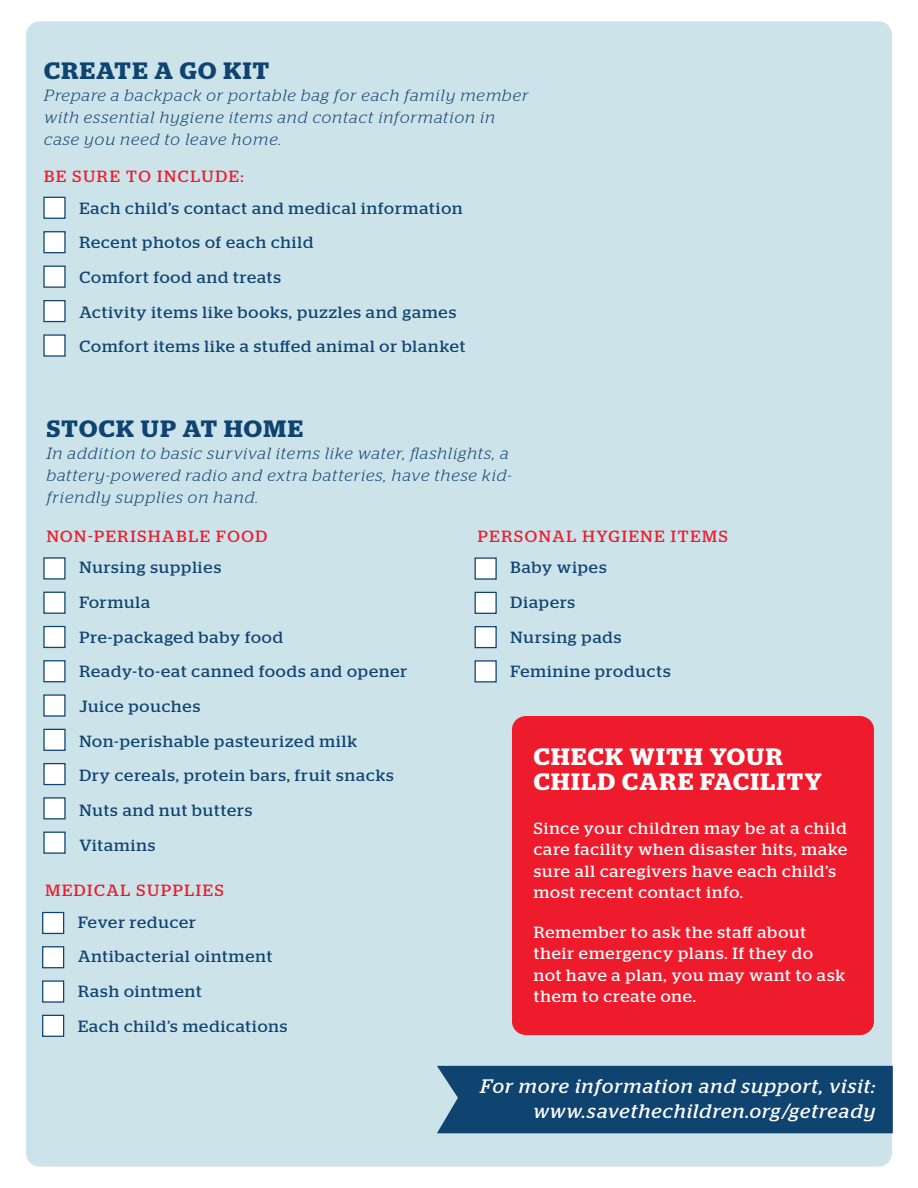
<style>
.page{position:relative;width:918px;height:1188px;background:#fff}
.page>*{position:absolute;margin:0;border:0;box-sizing:border-box;transform-origin:0 0}
.t1{font:600 23.7px/25.3px "Stag";letter-spacing:.06em;color:#fff;scale:1.06 1}
.t2{font:600 23.7px "Stag";letter-spacing:.06em;color:#0f4370;scale:1.06 1}
.t3{font:italic 19.5px/25px "Stag";letter-spacing:.06em;color:#fff;text-align:right;scale:1.06 1}
.t4{font:16.2px/34.7px "Stag";letter-spacing:.06em;color:#0f4370;scale:1.06 1}
.t5{font:italic 300 16.2px/22.2px "Stag";letter-spacing:.055em;color:#0f4370;scale:1.06 1}
.t6{font:16.2px/21.5px "Stag";letter-spacing:.055em;color:#fff;scale:1.06 1}
.t7{font:16.2px "Stag";letter-spacing:.1em;color:#ee1b2c;scale:1.06 1}
</style>
<div class="page">
<div style="left:26px;top:21px;width:866px;height:1146px;background:#cce3ea;border-radius:14px"></div>
<div style="left:44px;top:558px;width:21px;height:21px;background:#fff"></div>
<div style="left:44px;top:592px;width:21px;height:21px;background:#fff"></div>
<div style="left:43px;top:592px;width:23px;height:22px;border:1px solid #0f4370"></div>
<div style="left:44px;top:627px;width:21px;height:20px;background:#fff"></div>
<div style="left:43px;top:626px;width:23px;height:22px;border:1px solid #0f4370"></div>
<div style="left:44px;top:661px;width:21px;height:21px;background:#fff"></div>
<div style="left:43px;top:660px;width:23px;height:22px;border:1px solid #0f4370"></div>
<div style="left:44px;top:695px;width:21px;height:21px;background:#fff"></div>
<div style="left:44px;top:729px;width:21px;height:21px;background:#fff"></div>
<div style="left:43px;top:729px;width:23px;height:22px;border:1px solid #0f4370"></div>
<div style="left:44px;top:764px;width:21px;height:21px;background:#fff"></div>
<div style="left:43px;top:763px;width:23px;height:22px;border:1px solid #0f4370"></div>
<div style="left:44px;top:798px;width:21px;height:21px;background:#fff"></div>
<div style="left:43px;top:797px;width:23px;height:22px;border:1px solid #0f4370"></div>
<div style="left:44px;top:832px;width:21px;height:21px;background:#fff"></div>
<div style="left:43px;top:832px;width:23px;height:22px;border:1px solid #0f4370"></div>
<div style="left:44px;top:197px;width:21px;height:21px;background:#fff"></div>
<div style="left:43px;top:197px;width:23px;height:22px;border:1px solid #0f4370"></div>
<div style="left:44px;top:232px;width:21px;height:21px;background:#fff"></div>
<div style="left:43px;top:231px;width:23px;height:22px;border:1px solid #0f4370"></div>
<div style="left:44px;top:266px;width:21px;height:21px;background:#fff"></div>
<div style="left:43px;top:266px;width:23px;height:22px;border:1px solid #0f4370"></div>
<div style="left:44px;top:301px;width:21px;height:21px;background:#fff"></div>
<div style="left:43px;top:300px;width:23px;height:22px;border:1px solid #0f4370"></div>
<div style="left:44px;top:335px;width:21px;height:21px;background:#fff"></div>
<div style="left:43px;top:913px;width:21px;height:20px;background:#fff"></div>
<div style="left:42px;top:912px;width:22px;height:22px;border:1px solid #0f4370"></div>
<div style="left:43px;top:947px;width:21px;height:21px;background:#fff"></div>
<div style="left:42px;top:946px;width:22px;height:22px;border:1px solid #0f4370"></div>
<div style="left:43px;top:981px;width:21px;height:21px;background:#fff"></div>
<div style="left:42px;top:980px;width:22px;height:23px;border:1px solid #0f4370"></div>
<div style="left:43px;top:1015px;width:21px;height:21px;background:#fff"></div>
<div style="left:42px;top:1015px;width:22px;height:22px;border:1px solid #0f4370"></div>
<div style="left:475px;top:558px;width:21px;height:21px;background:#fff"></div>
<div style="left:475px;top:557px;width:22px;height:23px;border:1px solid #0f4370"></div>
<div style="left:475px;top:592px;width:21px;height:21px;background:#fff"></div>
<div style="left:475px;top:592px;width:22px;height:22px;border:1px solid #0f4370"></div>
<div style="left:475px;top:627px;width:21px;height:21px;background:#fff"></div>
<div style="left:475px;top:626px;width:22px;height:22px;border:1px solid #0f4370"></div>
<div style="left:475px;top:661px;width:21px;height:21px;background:#fff"></div>
<div style="left:475px;top:660px;width:22px;height:22px;border:1px solid #0f4370"></div>
<div style="left:437px;top:1066px;width:456px;height:67px;background:#0f4370"></div>
<div style="left:512px;top:716px;width:362px;height:319px;background:#ee1b2c;border-radius:14px"></div>
<h1 class="t2" style="left:44px;top:57px;width:214px">CREATE A GO KIT</h1>
<p class="t5" style="left:44px;top:86px;width:458px">Prepare a backpack or portable bag for each family member with essential hygiene items and contact information in case you need to leave home.</p>
<p class="t7" style="left:44px;top:170px;width:190px">BE SURE TO INCLUDE:</p>
<p class="t4" style="left:79px;top:192px;width:366px">Each child’s contact and medical information Recent photos of each child<br>Comfort food and treats<br>Activity items like books, puzzles and games Comfort items like a stuffed animal or blanket</p>
<h1 class="t2" style="left:47px;top:415px;width:243px">STOCK UP AT HOME</h1>
<p class="t5" style="left:47px;top:444px;width:440px">In addition to basic survival items like water, flashlights, a battery-powered radio and extra batteries, have these kid&shy;friendly supplies on hand.</p>
<p class="t7" style="left:47px;top:530px;width:210px">NON-PERISHABLE FOOD</p>
<p class="t4" style="left:79px;top:551px;width:311px">Nursing supplies<br>Formula<br>Pre-packaged baby food<br>Ready-to-eat canned foods and opener<br>Juice pouches<br>Non-perishable pasteurized milk<br>Dry cereals, protein bars, fruit snacks<br>Nuts and nut butters<br>Vitamins</p>
<p class="t7" style="left:45px;top:884px;width:170px">MEDICAL SUPPLIES</p>
<p class="t4" style="left:78px;top:906px;width:199px">Fever reducer<br>Antibacterial ointment<br>Rash ointment<br>Each child’s medications</p>
<p class="t7" style="left:478px;top:530px;width:237px">PERSONAL HYGIENE ITEMS</p>
<p class="t4" style="left:511px;top:551px;width:152px">Baby wipes<br>Diapers<br>Nursing pads<br>Feminine products</p>
<h1 class="t1" style="left:534px;top:744px;width:273px">CHECK WITH YOUR<br>CHILD CARE FACILITY</h1>
<p class="t6" style="left:534px;top:818px;width:297px">Since your children may be at a child care facility when disaster hits, make sure all caregivers have each child’s most recent contact info.</p>
<p class="t6" style="left:534px;top:922px;width:295px">Remember to ask the staff about their emergency plans. If they do<br>not have a plan, you may want to ask them to create one.</p>
<p class="t3" style="left:481px;top:1075px;width:374px">For more information and support, visit: www.savethechildren.org/getready</p>
</div>
